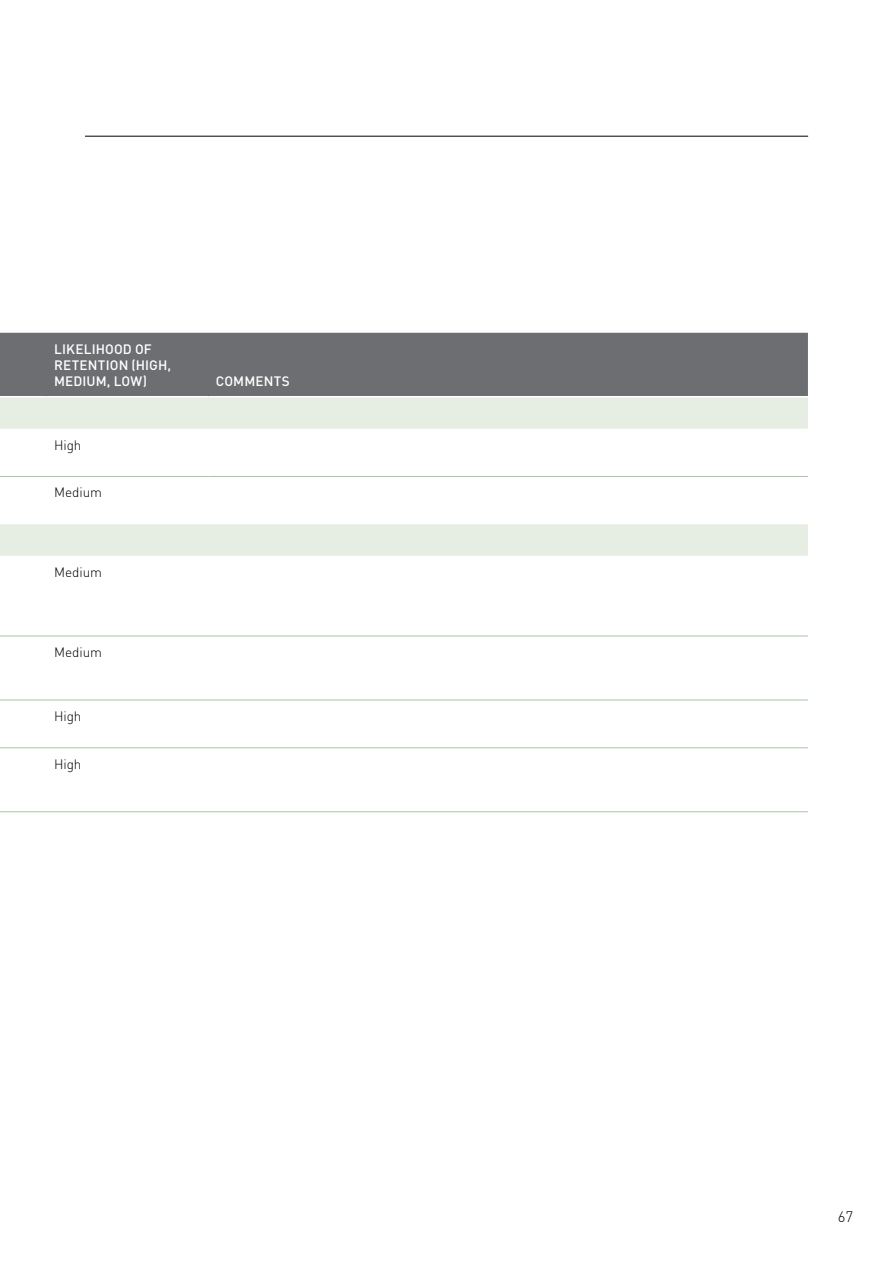
<style>
.page{position:relative;width:893px;height:1263px;background:#fff}
.page>*{position:absolute;margin:0;border:0;box-sizing:border-box;transform-origin:0 0}
.t1{font:300 15px "DINOT";color:#000}
.t2{font:500 13.5px/16.2px "DINOT";letter-spacing:.01em;color:#fff}
.t3{font:300 13.5px "DINOT";letter-spacing:-.005em;color:#000}
</style>
<div class="page">
<hr style="left:85px;top:136px;width:723px;height:1px;background:#000">
<div style="left:0;top:333px;width:808px;height:63px;background:#6d6e71"></div>
<svg style="left:0;top:397px;width:808px;height:159px"></svg>
<hr style="left:0;top:476px;width:47px;height:1px;background:#a8c7a5">
<hr style="left:47px;top:476px;width:161px;height:1px;background:#a8c7a5">
<hr style="left:208px;top:476px;width:600px;height:1px;background:#a8c7a5">
<hr style="left:0;top:636px;width:47px;height:1px;background:#a8c7a5">
<hr style="left:47px;top:636px;width:161px;height:1px;background:#a8c7a5">
<hr style="left:208px;top:636px;width:600px;height:1px;background:#a8c7a5">
<hr style="left:0;top:700px;width:47px;height:1px;background:#a8c7a5">
<hr style="left:47px;top:700px;width:161px;height:1px;background:#a8c7a5">
<hr style="left:208px;top:700px;width:600px;height:1px;background:#a8c7a5">
<hr style="left:0;top:747px;width:47px;height:1px;background:#a8c7a5">
<hr style="left:47px;top:747px;width:161px;height:1px;background:#a8c7a5">
<hr style="left:208px;top:747px;width:600px;height:1px;background:#a8c7a5">
<hr style="left:0;top:811px;width:47px;height:1px;background:#a8c7a5">
<hr style="left:47px;top:811px;width:161px;height:1px;background:#a8c7a5">
<hr style="left:208px;top:811px;width:600px;height:1px;background:#a8c7a5">
<p class="t2" style="left:54px;top:340px;width:119px">LIKELIHOOD OF<br>RETENTION (HIGH,<br>MEDIUM, LOW)</p>
<p class="t3" style="left:54px;top:436px;width:29px">High</p>
<p class="t3" style="left:54px;top:484px;width:50px">Medium</p>
<p class="t3" style="left:54px;top:564px;width:50px">Medium</p>
<p class="t3" style="left:54px;top:644px;width:50px">Medium</p>
<p class="t3" style="left:54px;top:708px;width:29px">High</p>
<p class="t3" style="left:54px;top:755px;width:29px">High</p>
<p class="t2" style="left:216px;top:373px;width:75px">COMMENTS</p>
<p class="t1" style="left:838px;top:1207px;width:17px">67</p>
</div>
